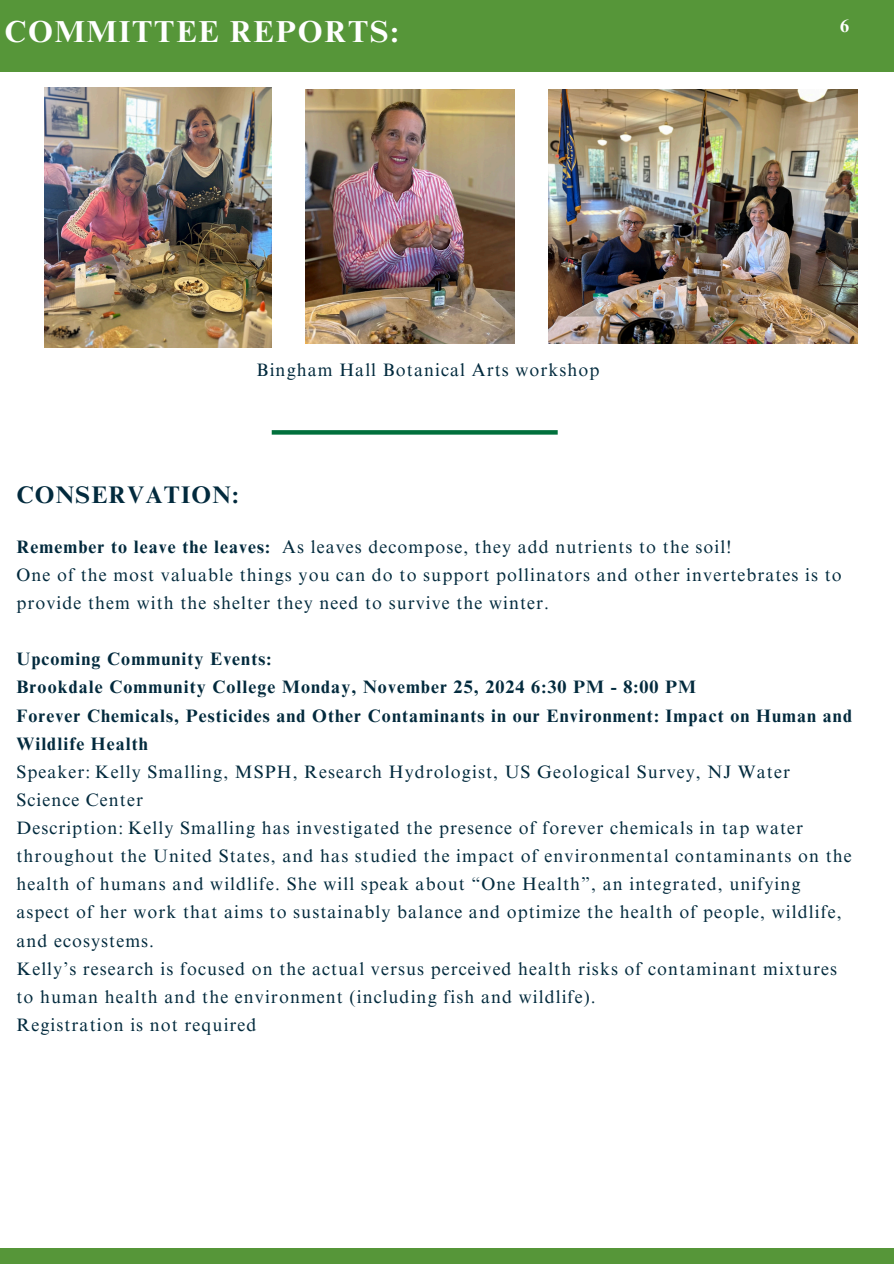
<style>
.page{position:relative;width:894px;height:1264px;background:#fff}
.page>*{position:absolute;margin:0;border:0;box-sizing:border-box;transform-origin:0 0}
.t1{font:700 30.3px "Times NRMT Pro";letter-spacing:.06em;color:#fff}
.t2{font:700 24px "Times NRMT Pro";letter-spacing:.05em;color:#022a3d}
.t3{font:18px/28.2px "Times NRMT Pro";letter-spacing:.06em;color:#022a3d}
.t4{font:700 18px/28.2px "Times NRMT Pro";letter-spacing:.06em;color:#022a3d}
.t5{font:700 18px "Times NRMT Pro";color:#fff}
</style>
<div class="page">
<div style="left:0;top:0;width:893px;height:71px;background:#569639"></div>
<div style="left:0;top:1248px;width:893px;height:15px;background:#569639"></div>
<img style="left:548px;top:89px;width:309px;height:255px">
<img style="left:306px;top:89px;width:208px;height:255px">
<img style="left:44px;top:87px;width:227px;height:260px">
<svg style="left:272px;top:430px;width:285px;height:4px"></svg>
<h1 class="t1" style="left:4px;top:20px;width:395px">COMMITTEE REPORTS:</h1>
<p class="t5" style="left:839px;top:19px;width:10px">6</p>
<h2 class="t3" style="left:256px;top:358px;width:344px">Bingham Hall Botanical Arts workshop</h2>
<p class="t2" style="left:16px;top:486px;width:224px">CONSERVATION:</p>
<p class="t3" style="left:16px;top:534px;width:826px;text-indent:266px">As leaves decompose, they add nutrients to the soil!<br>One of the most valuable things you can do to support pollinators and other invertebrates is to provide them with the shelter they need to survive the winter.</p>
<p class="t4" style="left:16px;top:647px;width:256px">Upcoming Community Events:</p>
<p class="t4" style="left:16px;top:675px;width:681px">Brookdale Community College Monday, November 25, 2024 6:30 PM - 8:00 PM</p>
<p class="t4" style="left:16px;top:703px;width:836px">Forever Chemicals, Pesticides and Other Contaminants in our Environment: Impact on Human and<br>Wildlife Health</p>
<p class="t3" style="left:16px;top:759px;width:774px">Speaker: Kelly Smalling, MSPH, Research Hydrologist, US Geological Survey, NJ Water<br>Science Center</p>
<p class="t3" style="left:16px;top:816px;width:836px">Description: Kelly Smalling has investigated the presence of forever chemicals in tap water throughout the United States, and has studied the impact of environmental contaminants on the health of humans and wildlife. She will speak about “One Health”, an integrated, unifying aspect of her work that aims to sustainably balance and optimize the health of people, wildlife, and ecosystems.</p>
<p class="t3" style="left:16px;top:956px;width:822px">Kelly’s research is focused on the actual versus perceived health risks of contaminant mixtures to human health and the environment (including fish and wildlife).</p>
<p class="t3" style="left:16px;top:1013px;width:241px">Registration is not required</p>
<p class="t4" style="left:16px;top:534px;width:255px">Remember to leave the leaves:</p>
</div>
